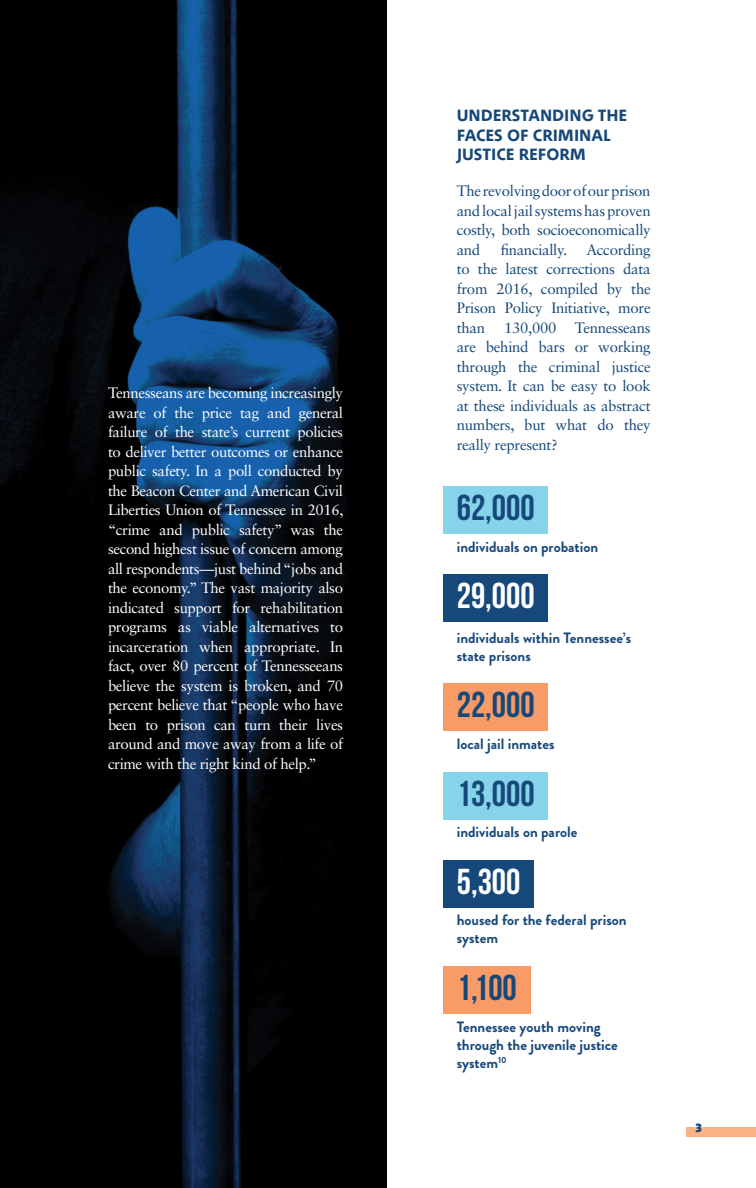
<style>
.page{position:relative;width:756px;height:1188px;background:#fff}
.page>*{position:absolute;margin:0;border:0;box-sizing:border-box;transform-origin:0 0}
.t1{font:700 36px "Bebas Neue";color:#16487a}
.t2{font:700 36px "Bebas Neue";color:#fff}
.t3{font:700 16.5px/19.8px "Between 3";color:#16487a}
.t4{font:15px/19.5px "Sabon LT Std";letter-spacing:-.025em;color:#fff;text-align:justify}
.t5{font:15px/19.5px "Sabon LT Std";letter-spacing:-.02em;color:#16487a;text-align:justify}
.t6{font:700 15px/18px "Brandon Grotesque";color:#16487a}
.t7{font:900 12px "Between 3";color:#16487a}
</style>
<div class="page">
<div style="left:686px;top:1127px;width:70px;height:10px;background:#fab387"></div>
<img style="left:0;top:0;width:387px;height:1188px">
<div style="left:443px;top:486px;width:105px;height:48px;background:#86d4e9"></div>
<div style="left:443px;top:575px;width:105px;height:47px;background:#16487a"></div>
<div style="left:443px;top:684px;width:105px;height:47px;background:#f89b67"></div>
<div style="left:443px;top:772px;width:105px;height:47px;background:#86d4e9"></div>
<div style="left:443px;top:860px;width:91px;height:47px;background:#16487a"></div>
<div style="left:443px;top:966px;width:87px;height:48px;background:#f89b67"></div>
<p class="t4" style="left:108px;top:383px;width:237px">Tennesseans are becoming increasingly aware of the price tag and general failure of the state’s current policies to deliver better outcomes or enhance public safety. In a poll conducted by the Beacon Center and American Civil Liberties Union of Tennessee in 2016, “crime and public safety” was the second highest issue of concern among all respondents—just behind “jobs and the economy.” The vast majority also indicated support for rehabilitation programs as viable alternatives to incarceration when appropriate. In fact, over 80 percent of Tennesseeans believe the system is broken, and 70 percent believe that “people who have been to prison can turn their lives around and move away from a life of crime with the right kind of help.”</p>
<p class="t3" style="left:457px;top:105px;width:172px">UNDERSTANDING THE<br>FACES OF CRIMINAL<br>JUSTICE REFORM</p>
<p class="t5" style="left:457px;top:181px;width:195px">The revolving door of our prison and local jail systems has proven costly, both socioeconomically and</p>
<p class="t5" style="left:457px;top:240px;width:195px;text-indent:130px">According to the latest corrections data from 2016, compiled by the Prison Policy Initiative, more than</p>
<p class="t5" style="left:501px;top:240px;width:68px">financially.</p>
<p class="t5" style="left:457px;top:318px;width:195px;text-indent:47px">130,000 Tennesseans are behind bars or working through the criminal justice system. It can be easy to look at these individuals as abstract numbers, but what do they really represent?</p>
<h1 class="t1" style="left:457px;top:488px;width:79px">62,000</h1>
<p class="t6" style="left:457px;top:538px;width:143px">individuals on probation</p>
<h1 class="t2" style="left:457px;top:576px;width:79px">29,000</h1>
<p class="t6" style="left:457px;top:629px;width:176px">individuals within Tennessee’s state prisons</p>
<h1 class="t1" style="left:457px;top:685px;width:79px">22,000</h1>
<p class="t6" style="left:457px;top:735px;width:99px">local jail inmates</p>
<h1 class="t1" style="left:457px;top:773px;width:79px">13,000</h1>
<p class="t6" style="left:457px;top:823px;width:122px">individuals on parole</p>
<h1 class="t2" style="left:457px;top:862px;width:65px">5,300</h1>
<p class="t6" style="left:457px;top:911px;width:171px">housed for the federal prison system</p>
<h1 class="t1" style="left:457px;top:968px;width:62px">1,100</h1>
<p class="t6" style="left:457px;top:1018px;width:163px">Tennessee youth moving through the juvenile justice system<sup>10</sup></p>
<p class="t7" style="left:696px;top:1121px;width:8px">3</p>
</div>
